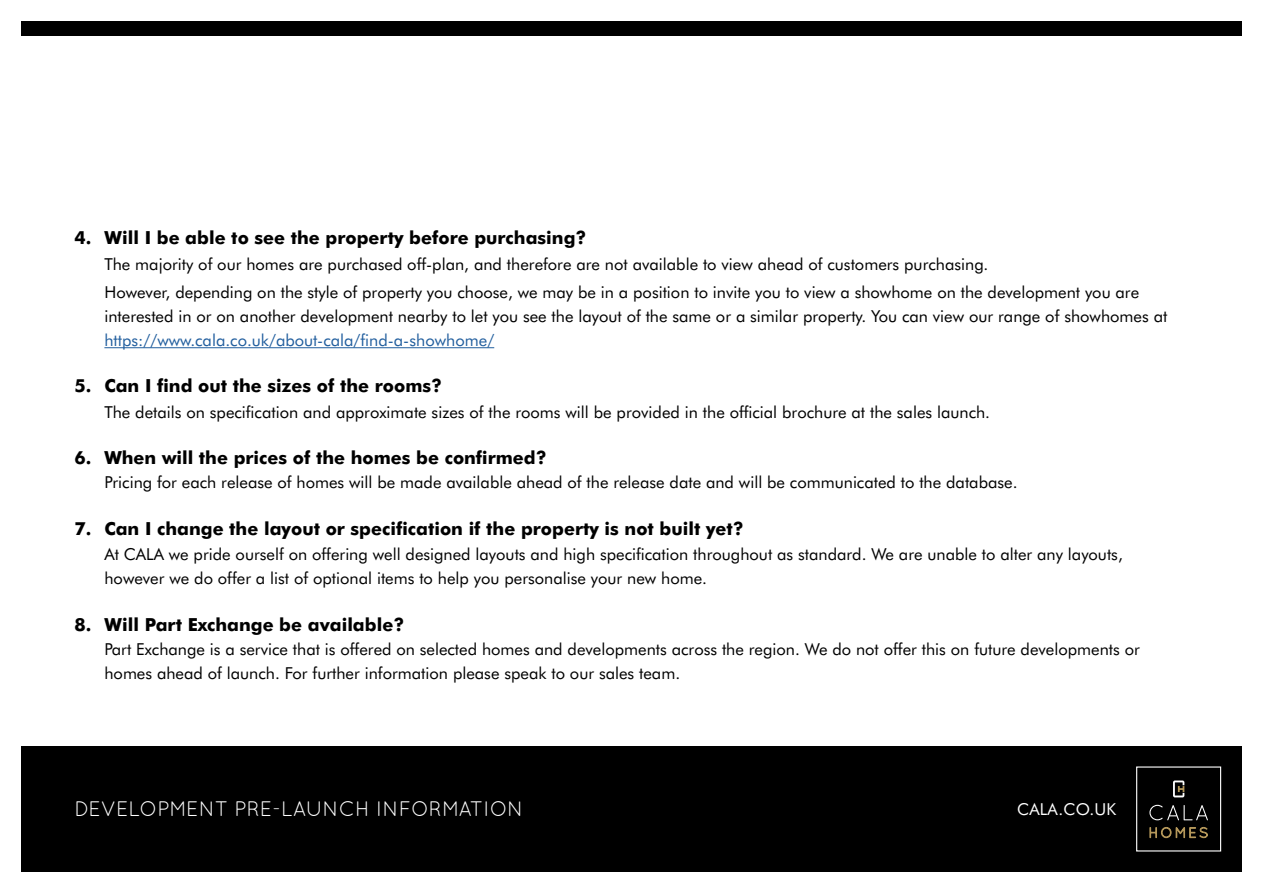
<style>
.page{position:relative;width:1263px;height:893px;background:#fff}
.page>*{position:absolute;margin:0;border:0;box-sizing:border-box;transform-origin:0 0}
.t1{font:21px "Quicksand";color:#fff}
.t2{font:700 18px "Futura BT";color:#000}
.t3{font:16.5px/24px "Futura BT";color:#000}
.t4{font:16.5px "Futura BT";color:#215e9e}
.t5{font:16.5px "Futura BT";letter-spacing:.01em;color:#fff}
</style>
<div class="page">
<div style="left:21px;top:746px;width:1221px;height:126px;background:#000"></div>
<svg style="left:1173px;top:780px;width:11px;height:17px"></svg>
<svg style="left:1149px;top:805px;width:59px;height:15px"></svg>
<svg style="left:1149px;top:827px;width:59px;height:11px"></svg>
<div style="left:1136px;top:766px;width:85px;height:85px;border:1px solid #fff"></div>
<div style="left:21px;top:21px;width:1221px;height:15px;background:#000"></div>
<hr style="left:104px;top:347px;width:390px;height:1px;background:#215e9e">
<p class="t2" style="left:74px;top:227px;width:513px">4. Will I be able to see the property before purchasing?</p>
<p class="t3" style="left:104px;top:250px;width:1036px;line-height:28.2px">The majority of our homes are purchased off-plan, and therefore are not available to view ahead of customers purchasing.<br>However, depending on the style of property you choose, we may be in a position to invite you to view a showhome on the development you are</p>
<p class="t3" style="left:104px;top:304px;width:1064px">interested in or on another development nearby to let you see the layout of the same or a similar property. You can view our range of showhomes at</p>
<p class="t4" style="left:104px;top:330px;width:391px">https://www.cala.co.uk/about-cala/find-a-showhome/</p>
<p class="t2" style="left:74px;top:375px;width:369px">5. Can I find out the sizes of the rooms?</p>
<p class="t3" style="left:104px;top:400px;width:887px">The details on specification and approximate sizes of the rooms will be provided in the official brochure at the sales launch.</p>
<p class="t2" style="left:74px;top:447px;width:474px">6. When will the prices of the homes be confirmed?</p>
<p class="t3" style="left:104px;top:470px;width:915px">Pricing for each release of homes will be made available ahead of the release date and will be communicated to the database.</p>
<p class="t2" style="left:74px;top:518px;width:671px">7. Can I change the layout or specification if the property is not built yet?</p>
<p class="t3" style="left:104px;top:542px;width:1020px">At CALA we pride ourself on offering well designed layouts and high specification throughout as standard. We are unable to alter any layouts, however we do offer a list of optional items to help you personalise your new home.</p>
<p class="t2" style="left:74px;top:614px;width:331px">8. Will Part Exchange be available?</p>
<p class="t3" style="left:104px;top:637px;width:1037px">Part Exchange is a service that is offered on selected homes and developments across the region. We do not offer this on future developments or homes ahead of launch. For further information please speak to our sales team.</p>
<p class="t1" style="left:74px;top:797px;width:450px">DEVELOPMENT PRE-LAUNCH INFORMATION</p>
<p class="t5" style="left:1017px;top:799px;width:100px">CALA.CO.UK</p>
</div>
